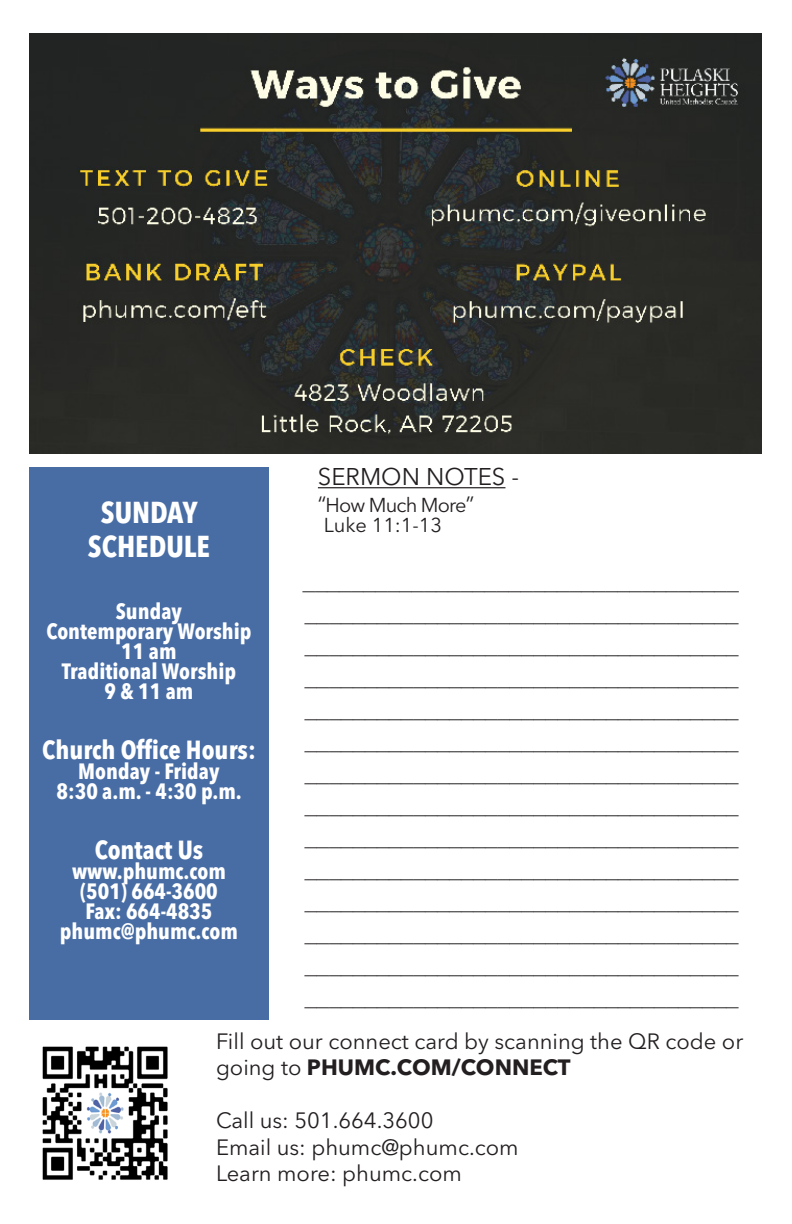
<style>
.page{position:relative;width:792px;height:1224px;background:#fff}
.page>*{position:absolute;margin:0;border:0;box-sizing:border-box;transform-origin:0 0}
.t1{font:700 condensed 30px "Avenir Next LT Pro";color:#fff}
.t2{font:700 condensed 26px "Avenir Next LT Pro";color:#fff}
.t3{font:24px/32px "Times New Roman";color:#231f20;text-align:justify}
.t4{font:24px "Avenir Next LT Pro";color:#231f20}
.t5{font:700 condensed 22px "Avenir Next LT Pro";color:#fff}
.t6{font:22px/26.4px "Avenir Next LT Pro";color:#231f20}
.t7{font:20px "Avenir Next LT Pro";letter-spacing:-.04em;color:#231f20}
.s1{font-size:22px}
.s2{font-weight:700}
</style>
<div class="page">
<img style="left:29px;top:33px;width:732px;height:421px">
<img style="left:42px;top:1046px;width:126px;height:134px">
<div style="left:29px;top:467px;width:240px;height:553px;background:#486da5"></div>
<hr style="left:318px;top:487px;width:187px;height:1px;background:#231f20">
<p class="t1" style="left:101px;top:494px;width:98px">SUNDAY</p>
<p class="t1" style="left:88px;top:528px;width:124px">SCHEDULE</p>
<p class="t5" style="left:116px;top:598px;width:68px">Sunday</p>
<p class="t5" style="left:46px;top:618px;width:207px">Contemporary Worship</p>
<p class="t5" style="left:121px;top:638px;width:57px">11 am</p>
<p class="t5" style="left:62px;top:658px;width:176px">Traditional Worship</p>
<p class="t5" style="left:104px;top:678px;width:90px">9 &amp; 11 am</p>
<p class="t2" style="left:42px;top:734px;width:215px">Church Office Hours:</p>
<p class="t5" style="left:78px;top:758px;width:143px">Monday - Friday</p>
<p class="t5" style="left:57px;top:778px;width:187px">8:30 a.m. - 4:30 p.m.</p>
<p class="t2" style="left:95px;top:834px;width:110px">Contact Us</p>
<p class="t5" style="left:72px;top:858px;width:155px">www.phumc.com</p>
<p class="t5" style="left:80px;top:878px;width:139px">(501) 664-3600</p>
<p class="t5" style="left:86px;top:898px;width:128px">Fax: 664-4835</p>
<p class="t5" style="left:60px;top:918px;width:179px">phumc@phumc.com</p>
<p class="t4" style="left:318px;top:463px;width:203px">SERMON NOTES -</p>
<p class="t7" style="left:318px;top:493px;width:158px"><span class="s1">“</span>How Much More<span class="s1">”</span></p>
<p class="t7" style="left:324px;top:513px;width:120px">Luke 11:1-13</p>
<p class="t3" style="left:303px;top:562px;width:437px">____________________________________ ____________________________________ ____________________________________ ____________________________________ ____________________________________ ____________________________________ ____________________________________ ____________________________________ ____________________________________ ____________________________________ ____________________________________ ____________________________________ ____________________________________ ____________________________________</p>
<p class="t6" style="left:216px;top:1028px;width:529px">Fill out our connect card by scanning the QR code or going to <span class="s2">PHUMC.COM/CONNECT</span></p>
<p class="t6" style="left:216px;top:1107px;width:219px">Call us: 501.664.3600</p>
<p class="t6" style="left:216px;top:1134px;width:304px">Email us: phumc@phumc.com</p>
<p class="t6" style="left:216px;top:1160px;width:247px">Learn more: phumc.com</p>
</div>
